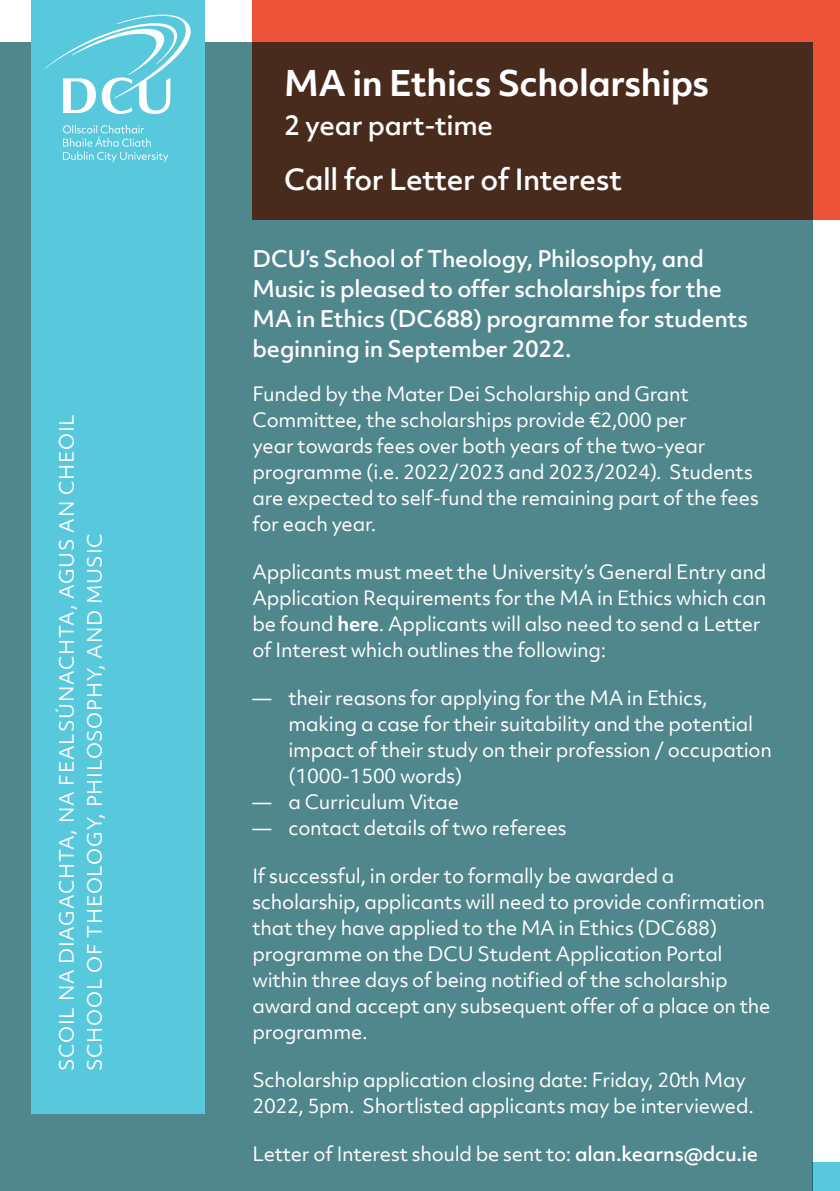
<style>
.page{position:relative;width:840px;height:1191px;background:#fff}
.page>*{position:absolute;margin:0;border:0;box-sizing:border-box;transform-origin:0 0}
.t1{font:700 34px "Objektiv Mk 2";letter-spacing:-.015em;color:#fff}
.t2{font:500 28px "Objektiv Mk 2";letter-spacing:-.015em;color:#fff}
.t3{font:500 26px "Objektiv Mk 2";letter-spacing:-.015em;color:#fff}
.t4{font:500 22px/30px "Objektiv Mk 2";letter-spacing:-.015em;color:#fff}
.t5{font:19px/26px "Objektiv Mk 2";letter-spacing:-.015em;color:#fff}
.t6{font:19px/28px "Objektiv Mk 2";letter-spacing:.04em;color:#fff}
.s1{font-weight:700}
.s2{font-weight:500}
</style>
<div class="page">
<div style="left:812px;top:1162px;width:27px;height:29px;background:#58c8dd"></div>
<div style="left:0;top:42px;width:812px;height:1149px;background:#4f878d"></div>
<svg style="left:252px;top:0;width:587px;height:220px;background:#6e3423"></svg>
<div style="left:31px;top:0;width:173px;height:1113px;background:#58c8dd"></div>
<svg style="left:63px;top:125px;width:105px;height:37px"></svg>
<svg style="left:44px;top:14px;width:147px;height:100px"></svg>
<p class="t6" style="left:52px;top:1071px;width:658px;rotate:-90deg">SCOIL NA DIAGACHTA, NA FEALSÚNACHTA, AGUS AN CHEOIL<br>SCHOOL OF THEOLOGY, PHILOSOPHY, AND MUSIC</p>
<h1 class="t1" style="left:284px;top:60px;width:426px">MA in Ethics Scholarships</h1>
<h3 class="t3" style="left:284px;top:107px;width:210px">2 year part-time</h3>
<h2 class="t2" style="left:284px;top:159px;width:339px">Call for Letter of Interest</h2>
<p class="t4" style="left:252px;top:243px;width:497px">DCU’s School of Theology, Philosophy, and Music is pleased to offer scholarships for the MA in Ethics (DC688) programme for students beginning in September 2022.</p>
<p class="t5" style="left:252px;top:380px;width:507px">Funded by the Mater Dei Scholarship and Grant Committee, the scholarships provide €2,000 per<br>year towards fees over both years of the two-year programme (i.e. 2022/2023 and 2023/2024). Students are expected to self-fund the remaining part of the fees for each year.</p>
<p class="t5" style="left:252px;top:558px;width:515px">Applicants must meet the University’s General Entry and Application Requirements for the MA in Ethics which can be found <span class="s1">here</span>. Applicants will also need to send a Letter of Interest which outlines the following:</p>
<p class="t5" style="left:288px;top:684px;width:484px;text-indent:-36px">— their reasons for applying for the MA in Ethics, making a case for their suitability and the potential impact of their study on their profession / occupation (1000-1500 words)</p>
<p class="t5" style="left:252px;top:788px;width:208px">— a Curriculum Vitae</p>
<p class="t5" style="left:252px;top:814px;width:315px">— contact details of two referees</p>
<p class="t5" style="left:252px;top:862px;width:519px">If successful, in order to formally be awarded a scholarship, applicants will need to provide confirmation that they have applied to the MA in Ethics (DC688) programme on the DCU Student Application Portal within three days of being notified of the scholarship award and accept any subsequent offer of a place on the programme.</p>
<p class="t5" style="left:252px;top:1066px;width:502px">Scholarship application closing date: Friday, 20th May<br>2022, 5pm. Shortlisted applicants may be interviewed.</p>
<p class="t5" style="left:252px;top:1140px;width:507px">Letter of Interest should be sent to: <span class="s2">alan.kearns@dcu.ie</span></p>
</div>
